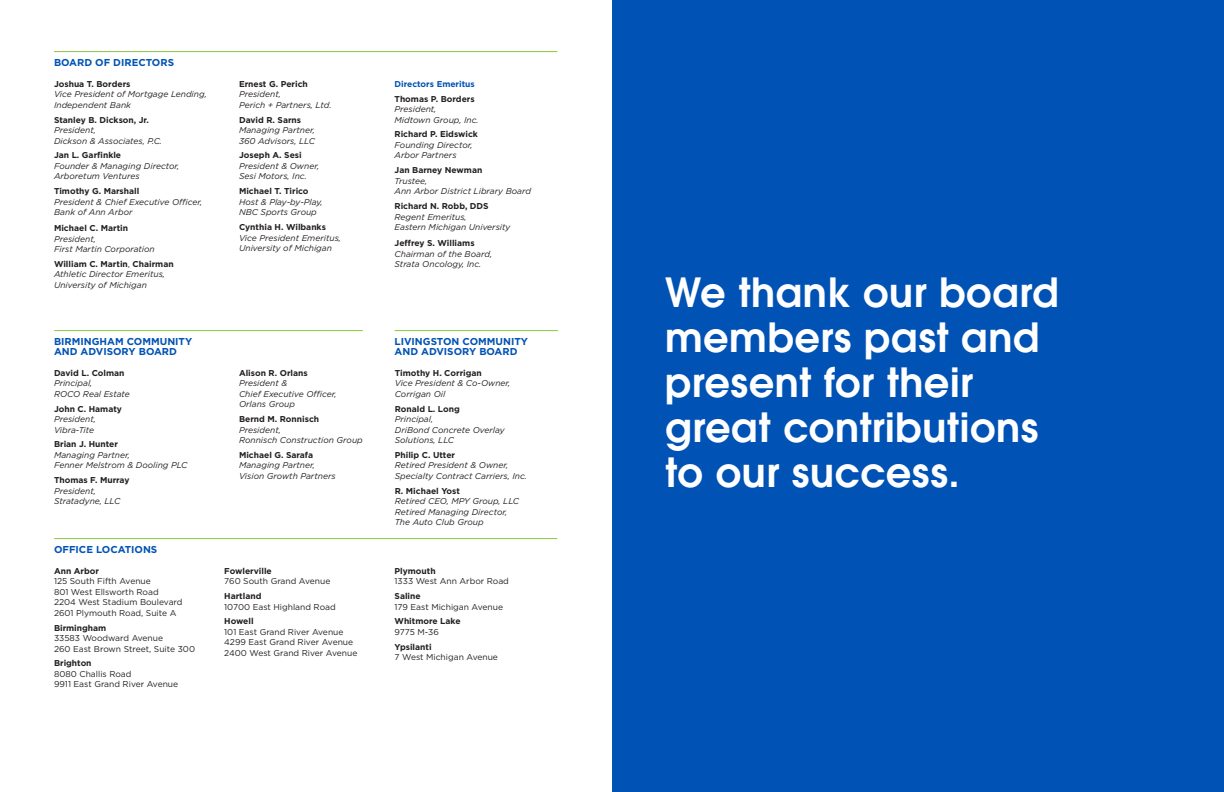
<style>
.page{position:relative;width:1224px;height:792px;background:#fff}
.page>*{position:absolute;margin:0;border:0;box-sizing:border-box;transform-origin:0 0}
.t1{font:600 40px/45px "Avant Garde";letter-spacing:.01em;color:#fff}
.t2{font:700 10px/10px "Gotham";color:#0052b5}
.t3{font:italic 8.5px/10.5px "Gotham";color:#231f20}
.t4{font:700 8.5px "Gotham";color:#231f20}
.t5{font:8.5px/10.5px "Gotham";color:#231f20}
.t6{font:700 8.5px "Gotham";color:#0052b5}
.s1{font-weight:700;font-style:normal}
.s2{font-style:normal}
</style>
<div class="page">
<div style="left:612px;top:0;width:612px;height:792px;background:#0052b5"></div>
<hr style="left:54px;top:330px;width:309px;height:1px;background:#8bc63e">
<hr style="left:54px;top:51px;width:503px;height:1px;background:#8bc63e">
<hr style="left:54px;top:538px;width:503px;height:1px;background:#8bc63e">
<hr style="left:395px;top:330px;width:163px;height:1px;background:#8bc63e">
<p class="t2" style="left:54px;top:58px;width:122px">BOARD OF DIRECTORS</p>
<p class="t4" style="left:54px;top:78px;width:78px">Joshua T. Borders</p>
<p class="t3" style="left:54px;top:89px;width:154px">Vice President of Mortgage Lending,<br>Independent Bank</p>
<p class="t4" style="left:54px;top:114px;width:96px">Stanley B. Dickson, Jr.</p>
<p class="t3" style="left:54px;top:125px;width:110px">President,<br>Dickson &amp; Associates, P.C.</p>
<p class="t4" style="left:54px;top:150px;width:69px">Jan L. Garfinkle</p>
<p class="t3" style="left:54px;top:160px;width:127px">Founder &amp; Managing Director,<br>Arboretum Ventures</p>
<p class="t4" style="left:54px;top:186px;width:87px">Timothy G. Marshall</p>
<p class="t3" style="left:54px;top:196px;width:150px">President &amp; Chief Executive Officer,<br>Bank of Ann Arbor</p>
<p class="t4" style="left:54px;top:222px;width:76px">Michael C. Martin</p>
<p class="t3" style="left:54px;top:233px;width:102px">President,<br>First Martin Corporation</p>
<p class="t3" style="left:54px;top:258px;width:121px"><span class="s1">William C. Martin</span><span class="s2">,</span> <span class="s1">Chairman<br></span>Athletic Director Emeritus,<br>University of Michigan</p>
<p class="t4" style="left:239px;top:78px;width:70px">Ernest G. Perich</p>
<p class="t3" style="left:239px;top:89px;width:94px">President,<br>Perich + Partners, Ltd.</p>
<p class="t4" style="left:239px;top:114px;width:64px">David R. Sarns</p>
<p class="t3" style="left:239px;top:125px;width:77px">Managing Partner,<br>360 Advisors, LLC</p>
<p class="t4" style="left:239px;top:150px;width:64px">Joseph A. Sesi</p>
<p class="t3" style="left:239px;top:160px;width:82px">President &amp; Owner,<br>Sesi Motors, Inc.</p>
<p class="t4" style="left:239px;top:186px;width:71px">Michael T. Tirico</p>
<p class="t3" style="left:239px;top:196px;width:85px">Host &amp; Play-by-Play,<br>NBC Sports Group</p>
<p class="t4" style="left:239px;top:221px;width:88px">Cynthia H. Wilbanks</p>
<p class="t3" style="left:239px;top:232px;width:103px">Vice President Emeritus,<br>University of Michigan</p>
<p class="t2" style="left:54px;top:337px;width:140px">BIRMINGHAM COMMUNITY<br>AND ADVISORY BOARD</p>
<p class="t4" style="left:54px;top:367px;width:72px">David L. Colman</p>
<p class="t3" style="left:54px;top:378px;width:77px">Principal,<br>ROCO Real Estate</p>
<p class="t4" style="left:54px;top:403px;width:70px">John C. Hamaty</p>
<p class="t3" style="left:54px;top:414px;width:43px">President,<br>Vibra-Tite</p>
<p class="t4" style="left:54px;top:439px;width:65px">Brian J. Hunter</p>
<p class="t3" style="left:54px;top:449px;width:135px">Managing Partner,<br>Fenner Melstrom &amp; Dooling PLC</p>
<p class="t4" style="left:54px;top:475px;width:77px">Thomas F. Murray</p>
<p class="t3" style="left:54px;top:485px;width:68px">President,<br>Stratadyne, LLC</p>
<p class="t2" style="left:54px;top:545px;width:105px">OFFICE LOCATIONS</p>
<p class="t4" style="left:54px;top:565px;width:47px">Ann Arbor</p>
<p class="t5" style="left:54px;top:576px;width:130px">125 South Fifth Avenue<br>801 West Ellsworth Road<br>2204 West Stadium Boulevard<br>2601 Plymouth Road, Suite A</p>
<p class="t4" style="left:54px;top:622px;width:54px">Birmingham</p>
<p class="t5" style="left:54px;top:633px;width:143px">33583 Woodward Avenue<br>260 East Brown Street, Suite 300</p>
<p class="t4" style="left:54px;top:658px;width:39px">Brighton</p>
<p class="t5" style="left:54px;top:668px;width:126px">8080 Challis Road<br>9911 East Grand River Avenue</p>
<p class="t4" style="left:239px;top:367px;width:70px">Alison R. Orlans</p>
<p class="t3" style="left:239px;top:378px;width:99px">President &amp;<br>Chief Executive Officer,<br>Orlans Group</p>
<p class="t4" style="left:239px;top:413px;width:82px">Bernd M. Ronnisch</p>
<p class="t3" style="left:239px;top:424px;width:125px">President,<br>Ronnisch Construction Group</p>
<p class="t4" style="left:239px;top:449px;width:76px">Michael G. Sarafa</p>
<p class="t3" style="left:239px;top:460px;width:98px">Managing Partner,<br>Vision Growth Partners</p>
<p class="t4" style="left:224px;top:565px;width:49px">Fowlerville</p>
<p class="t5" style="left:224px;top:576px;width:108px">760 South Grand Avenue</p>
<p class="t4" style="left:224px;top:590px;width:39px">Hartland</p>
<p class="t5" style="left:224px;top:601px;width:113px">10700 East Highland Road</p>
<p class="t4" style="left:224px;top:616px;width:31px">Howell</p>
<p class="t5" style="left:224px;top:626px;width:135px">101 East Grand River Avenue<br>4299 East Grand River Avenue<br>2400 West Grand River Avenue</p>
<p class="t6" style="left:395px;top:78px;width:82px">Directors Emeritus</p>
<p class="t4" style="left:395px;top:93px;width:82px">Thomas P. Borders</p>
<p class="t3" style="left:395px;top:104px;width:86px">President,<br>Midtown Group, Inc.</p>
<p class="t4" style="left:395px;top:129px;width:85px">Richard P. Eidswick</p>
<p class="t3" style="left:395px;top:139px;width:79px">Founding Director,<br>Arbor Partners</p>
<p class="t4" style="left:395px;top:165px;width:89px">Jan Barney Newman</p>
<p class="t3" style="left:395px;top:175px;width:138px">Trustee,<br>Ann Arbor District Library Board</p>
<p class="t4" style="left:395px;top:200px;width:96px">Richard N. Robb, DDS</p>
<p class="t3" style="left:395px;top:211px;width:117px">Regent Emeritus,<br>Eastern Michigan University</p>
<p class="t4" style="left:395px;top:238px;width:82px">Jeffrey S. Williams</p>
<p class="t3" style="left:395px;top:248px;width:99px">Chairman of the Board,<br>Strata Oncology, Inc.</p>
<p class="t2" style="left:395px;top:337px;width:135px">LIVINGSTON COMMUNITY<br>AND ADVISORY BOARD</p>
<p class="t4" style="left:395px;top:367px;width:89px">Timothy H. Corrigan</p>
<p class="t3" style="left:395px;top:378px;width:117px">Vice President &amp; Co-Owner,<br>Corrigan Oil</p>
<p class="t4" style="left:395px;top:403px;width:66px">Ronald L. Long</p>
<p class="t3" style="left:395px;top:414px;width:111px">Principal,<br>DriBond Concrete Overlay<br>Solutions, LLC</p>
<p class="t4" style="left:395px;top:449px;width:62px">Philip C. Utter</p>
<p class="t3" style="left:395px;top:460px;width:134px">Retired President &amp; Owner,<br>Specialty Contract Carriers, Inc.</p>
<p class="t4" style="left:395px;top:485px;width:67px">R. Michael Yost</p>
<p class="t3" style="left:395px;top:496px;width:126px">Retired CEO, MPY Group, LLC<br>Retired Managing Director,<br>The Auto Club Group</p>
<p class="t4" style="left:395px;top:565px;width:43px">Plymouth</p>
<p class="t5" style="left:395px;top:576px;width:116px">1333 West Ann Arbor Road</p>
<p class="t4" style="left:395px;top:590px;width:28px">Saline</p>
<p class="t5" style="left:395px;top:601px;width:110px">179 East Michigan Avenue</p>
<p class="t4" style="left:395px;top:616px;width:68px">Whitmore Lake</p>
<p class="t5" style="left:395px;top:626px;width:46px">9775 M-36</p>
<p class="t4" style="left:395px;top:641px;width:39px">Ypsilanti</p>
<p class="t5" style="left:395px;top:652px;width:105px">7 West Michigan Avenue</p>
<h1 class="t1" style="left:665px;top:269px;width:395px">We thank our board members past and present for their great contributions to our success.</h1>
</div>
